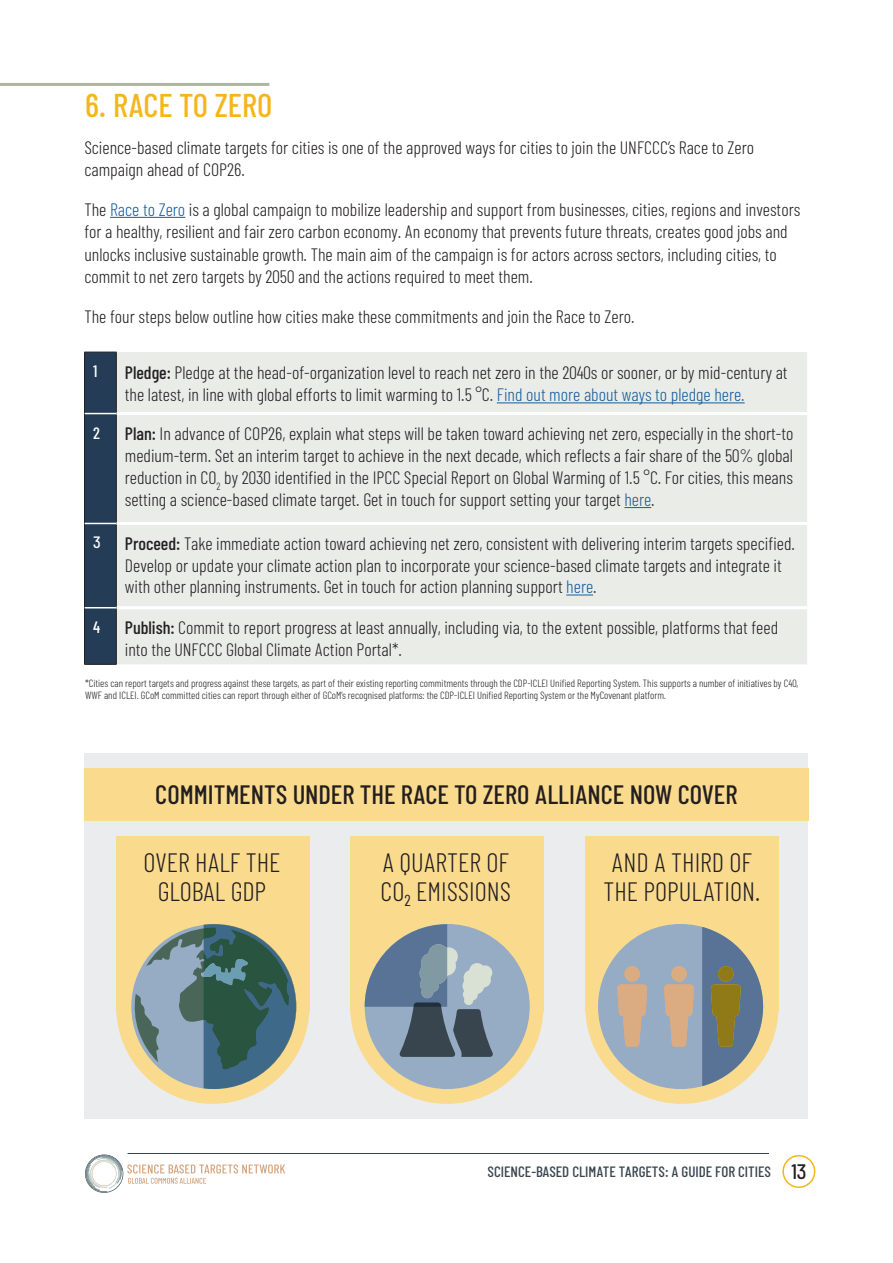
<style>
.page{position:relative;width:893px;height:1263px;background:#fff}
.page>*{position:absolute;margin:0;border:0;box-sizing:border-box;transform-origin:0 0}
.t1{font:500 33px "Barlow Condensed";color:#f5b61c}
.t2{font:300 26.7px/29.5px "Barlow Condensed";color:#231f20}
.t3{font:500 26.7px "Barlow Condensed";color:#231f20}
.t4{font:500 21px "Barlow Condensed";color:#231f20}
.t5{font:300 18px/22.5px "Barlow Condensed";color:#231f20}
.t6{font:500 16.5px "Barlow Condensed";color:#fff}
.t7{font:500 15px "Barlow Condensed";color:#38444f}
.t8{font:300 10.5px/12.6px "Barlow Condensed";color:#231f20}
.s1{color:#175d9e}
.s2{font-weight:500}
</style>
<div class="page">
<svg style="left:85px;top:1154px;width:200px;height:39px"></svg>
<div style="left:782px;top:1155px;width:33px;height:33px;border:2px solid #f5b61c;border-radius:50%"></div>
<hr style="left:128px;top:1153px;width:641px;height:1px;background:#38444f">
<hr style="left:0;top:83px;width:269px;height:3px;background:#acb5a0">
<hr style="left:110px;top:217px;width:75px;height:1px;background:#175d9e">
<div style="left:84px;top:753px;width:724px;height:365px;background:#ebeced"></div>
<div style="left:585px;top:836px;width:193px;height:176px;background:#fadb8e"></div>
<div style="left:350px;top:836px;width:193px;height:176px;background:#fadb8e"></div>
<div style="left:116px;top:836px;width:193px;height:175px;background:#fadb8e"></div>
<div style="left:585px;top:911px;width:193px;height:193px;background:#fadb8e;border-radius:50%"></div>
<div style="left:350px;top:911px;width:193px;height:193px;background:#fadb8e;border-radius:50%"></div>
<div style="left:84px;top:769px;width:724px;height:52px;background:#fadb8e"></div>
<div style="left:116px;top:911px;width:193px;height:193px;background:#fadb8e;border-radius:50%"></div>
<svg style="left:131px;top:924px;width:165px;height:165px"></svg>
<div style="left:365px;top:924px;width:165px;height:165px;background:#96abc4;border-radius:50%"></div>
<svg style="left:365px;top:924px;width:128px;height:133px"></svg>
<div style="left:598px;top:924px;width:165px;height:165px;background:#96abc4;border-radius:50%"></div>
<svg style="left:664px;top:984px;width:30px;height:63px"></svg>
<div style="left:671px;top:966px;width:16px;height:16px;background:#dbab82;border-radius:50%"></div>
<svg style="left:617px;top:966px;width:30px;height:81px"></svg>
<div style="left:624px;top:966px;width:16px;height:16px;background:#dbab82;border-radius:50%"></div>
<svg style="left:702px;top:927px;width:62px;height:159px"></svg>
<div style="left:85px;top:353px;width:31px;height:311px;background:#243c56"></div>
<div style="left:117px;top:352px;width:690px;height:312px;background:#eaece7"></div>
<hr style="left:84px;top:352px;width:33px;height:1px;background:#231f20">
<hr style="left:84px;top:352px;width:1px;height:62px;background:#231f20">
<hr style="left:116px;top:352px;width:1px;height:62px;background:#231f20">
<hr style="left:84px;top:414px;width:1px;height:109px;background:#231f20">
<hr style="left:116px;top:414px;width:1px;height:109px;background:#231f20">
<hr style="left:84px;top:523px;width:1px;height:85px;background:#231f20">
<hr style="left:116px;top:523px;width:1px;height:85px;background:#231f20">
<hr style="left:84px;top:608px;width:1px;height:56px;background:#231f20">
<hr style="left:116px;top:608px;width:1px;height:56px;background:#231f20">
<hr style="left:84px;top:664px;width:33px;height:1px;background:#231f20">
<hr style="left:85px;top:413px;width:31px;height:1px;background:#fff">
<hr style="left:85px;top:523px;width:31px;height:1px;background:#fff">
<hr style="left:85px;top:607px;width:31px;height:1px;background:#fff">
<hr style="left:117px;top:412px;width:690px;height:3px;background:#fff">
<hr style="left:117px;top:522px;width:690px;height:3px;background:#fff">
<hr style="left:117px;top:606px;width:690px;height:3px;background:#fff">
<hr style="left:497px;top:402px;width:248px;height:1px;background:#175d9e">
<svg style="left:624px;top:507px;width:27px;height:1px"></svg>
<svg style="left:566px;top:594px;width:27px;height:1px"></svg>
<p class="t1" style="left:85px;top:84px;width:189px">6. RACE TO ZERO</p>
<p class="t5" style="left:84px;top:135px;width:671px">Science-based climate targets for cities is one of the approved ways for cities to join the UNFCCCs’ Race to Zero campaign ahead of COP26.</p>
<p class="t5" style="left:84px;top:197px;width:717px">The <span class="s1">Race to Zero</span> ais global campaign to mobilize leadership and support from businesses, cities, regions and investors for a healthy, resilient and fair zero carbon economy. An economy that prevents future threats, creates good jobs and unlocks inclusive sustainable growth. The main aim of the campaign is for actors across sectors, including cities to, commit to net zero targets by 2050 and the actions required to meet them.</p>
<p class="t5" style="left:84px;top:304px;width:552px">The four steps below outline how cities make these commitments and join the Race to Zero.</p>
<p class="t6" style="left:93px;top:361px;width:6px">1</p>
<p class="t6" style="left:93px;top:422px;width:8px">2</p>
<p class="t6" style="left:93px;top:532px;width:9px">3</p>
<p class="t6" style="left:93px;top:616px;width:9px">4</p>
<p class="t5" style="left:125px;top:360px;width:664px"><span class="s2">Pledge:</span> Pledge at the head-of-organization level to reach net zero in the 2040s or sooner, or by mid-century at</p>
<p class="t5" style="left:125px;top:383px;width:621px">the latest in, line with global efforts to limit warming to 1.5 .C° <span class="s1">Find out more about ways to pledge here.</span></p>
<p class="t5" style="left:125px;top:422px;width:670px"><span class="s2">Plan</span> In<span class="s2">:</span> advance of COP26, explain what steps will be taken toward achieving net zero, especially in the short t o-</p>
<p class="t5" style="left:125px;top:443px;width:670px">medium-term. Set an interim target to achieve in the next decade, which reflects a fair share of the 50% global</p>
<p class="t8" style="left:217px;top:480px;width:6px">2</p>
<p class="t5" style="left:125px;top:466px;width:669px">reduction in CO by 2030 identified in the IPCC Special Report on Global Warming of 1.5 .C° For cities this means</p>
<p class="t5" style="left:720px;top:466px;width:5px">,</p>
<p class="t5" style="left:125px;top:488px;width:531px">setting a science-based climate target. Get in touch for support setting your target <span class="s1">here</span>.</p>
<p class="t5" style="left:125px;top:532px;width:672px"><span class="s2">Proceed:</span> Take immediate action toward achieving net zero, consistent with delivering interim targets specified.</p>
<p class="t5" style="left:125px;top:554px;width:658px;line-height:21.6px">Develop or update your climate action plan to incorporate your science-based climate targets and integrate it with other planning instruments. Get in touch for action planning support <span class="s1">here</span>.</p>
<p class="t5" style="left:125px;top:616px;width:655px"><span class="s2">Publish:</span> Commit to report progress at least annually, including via to, the extent possible, platforms that feed</p>
<p class="t5" style="left:125px;top:638px;width:279px">into the UNFCCC Global Climate Action Portal .*</p>
<p class="t8" style="left:85px;top:676px;width:715px">*Cities can report targets and progress against these targets, as part of their existing reporting commitments through the CDP-ICLEI Unified Reporting System. This supports a number of initiatives by C40,<br>WWF and ICLEI. GCoM committed cities can report through either of GCoMs’ recognised platforms: the CDP-ICLEI Unified Reporting System or the MyCovenant platform.</p>
<p class="t3" style="left:155px;top:777px;width:584px">COMMITMENTS UNDER THE RACE TO ZERO ALLIANCE NOW COVER</p>
<p class="t2" style="left:144px;top:846px;width:138px;text-align:center">OVER HALF THE<br>GLOBAL GDP</p>
<p class="t2" style="left:381px;top:846px;width:132px">A QUARTER OF<br>CO EMISSIONS</p>
<p class="t2" style="left:404px;top:880px;width:8px">2</p>
<p class="t2" style="left:604px;top:846px;width:158px">AND A THIRD OF<br>THE POPULATION.</p>
<p class="t7" style="left:488px;top:1162px;width:285px">SCIENCE-BASED CLIMATE TARGETS A: GUIDE FOR CITIES</p>
<p class="t4" style="left:791px;top:1158px;width:17px">13</p>
</div>
